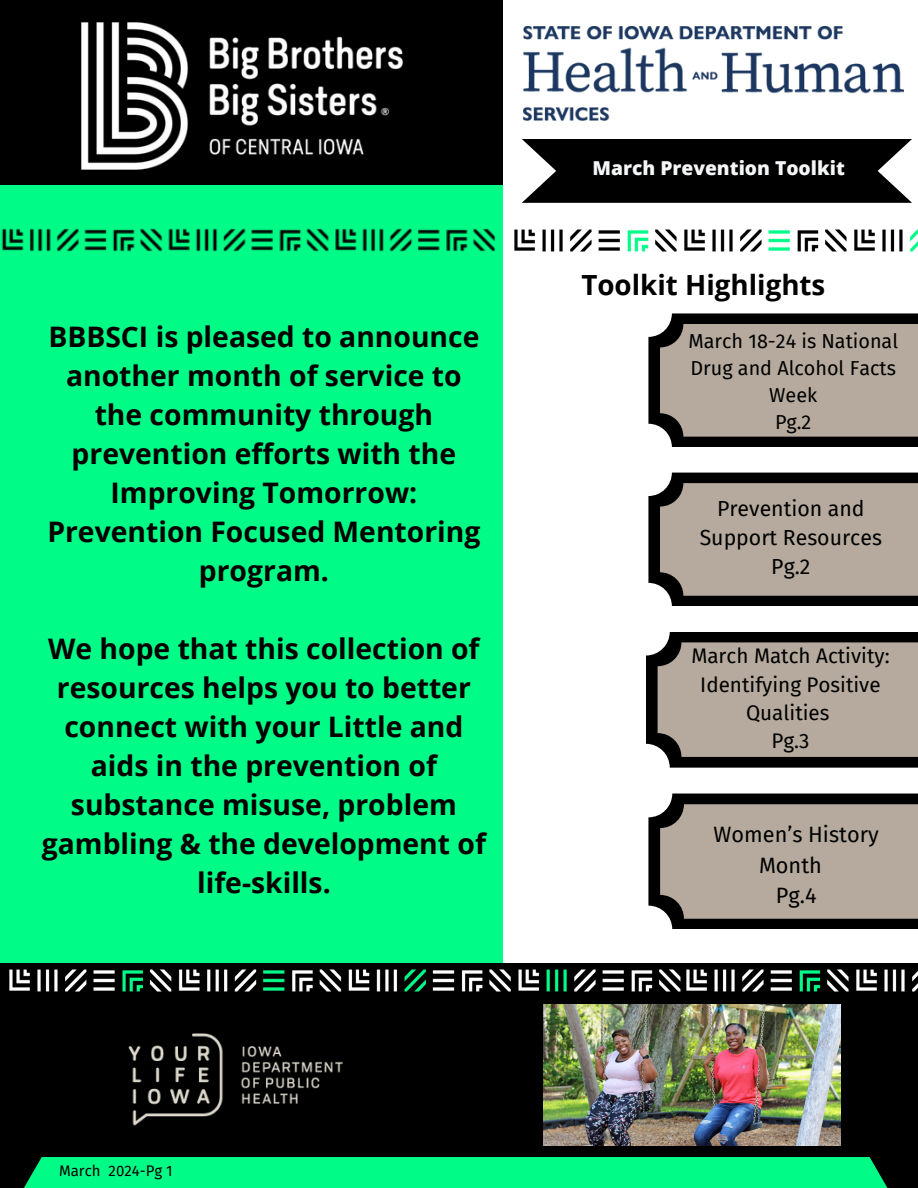
<style>
.page{position:relative;width:918px;height:1188px;background:#000}
.page>*{position:absolute;margin:0;border:0;box-sizing:border-box;transform-origin:0 0}
.t1{font:700 28.35px/39px "Open Sans";color:#000;text-align:center}
.t2{font:700 27.75px "Open Sans";color:#000}
.t3{font:21.75px/30.5px "Fira Sans";color:#000;text-align:center}
.t4{font:21.3px/29.2px "Fira Sans";color:#000;text-align:center}
.t5{font:20.7px/28.3px "Fira Sans";color:#000;text-align:center}
.t6{font:19.8px/27px "Fira Sans";color:#000;text-align:center}
.t7{font:800 19.2px "Open Sans";color:#f5f6f7}
.t8{font:15px "Fira Sans";color:#000}
</style>
<div class="page">
<div style="left:503px;top:0;width:415px;height:963px;background:#fff"></div>
<div style="left:0;top:186px;width:503px;height:777px;background:#00fc87"></div>
<div style="left:16px;top:1157px;width:879px;height:31px;background:#00fc87"></div>
<img style="left:128px;top:1033px;width:215px;height:93px">
<img style="left:81px;top:22px;width:322px;height:148px">
<img style="left:9px;top:969px;width:669px;height:23px">
<img style="left:678px;top:969px;width:240px;height:23px">
<img style="left:1px;top:228px;width:495px;height:24px">
<img style="left:514px;top:229px;width:404px;height:23px">
<svg style="left:648px;top:313px;width:270px;height:134px"></svg>
<svg style="left:522px;top:139px;width:390px;height:64px"></svg>
<svg style="left:648px;top:473px;width:270px;height:133px"></svg>
<svg style="left:646px;top:632px;width:272px;height:136px"></svg>
<svg style="left:648px;top:794px;width:270px;height:135px"></svg>
<img style="left:543px;top:1005px;width:297px;height:140px">
<img style="left:523px;top:27px;width:381px;height:93px">
<h2 class="t1" style="left:47px;top:316px;width:435px">BBBSCI is pleased to announce another month of service to the community through prevention efforts with the<br>Improving Tomorrow:<br>Prevention Focused Mentoring program.</h2>
<h2 class="t1" style="left:42px;top:629px;width:446px">We hope that this collection of resources helps you to better connect with your Little and aids in the prevention of substance misuse, problem gambling &amp; the development of life-skills.</h2>
<p class="t7" style="left:593px;top:155px;width:254px">March Prevention Toolkit</p>
<h2 class="t2" style="left:581px;top:265px;width:246px">Toolkit Highlights</h2>
<p class="t6" style="left:688px;top:328px;width:211px">March 18-24 is National<br>Drug and Alcohol Facts<br>Week<br>Pg.2</p>
<p class="t4" style="left:700px;top:494px;width:184px">Prevention and<br>Support Resources<br>Pg.2</p>
<p class="t5" style="left:691px;top:642px;width:200px">March Match Activity:<br>Identifying Positive<br>Qualities<br>Pg.3</p>
<p class="t3" style="left:714px;top:820px;width:167px">Women’s History<br>Month<br>Pg.4</p>
<p class="t8" style="left:59px;top:1162px;width:115px">March 2024-Pg 1</p>
</div>
